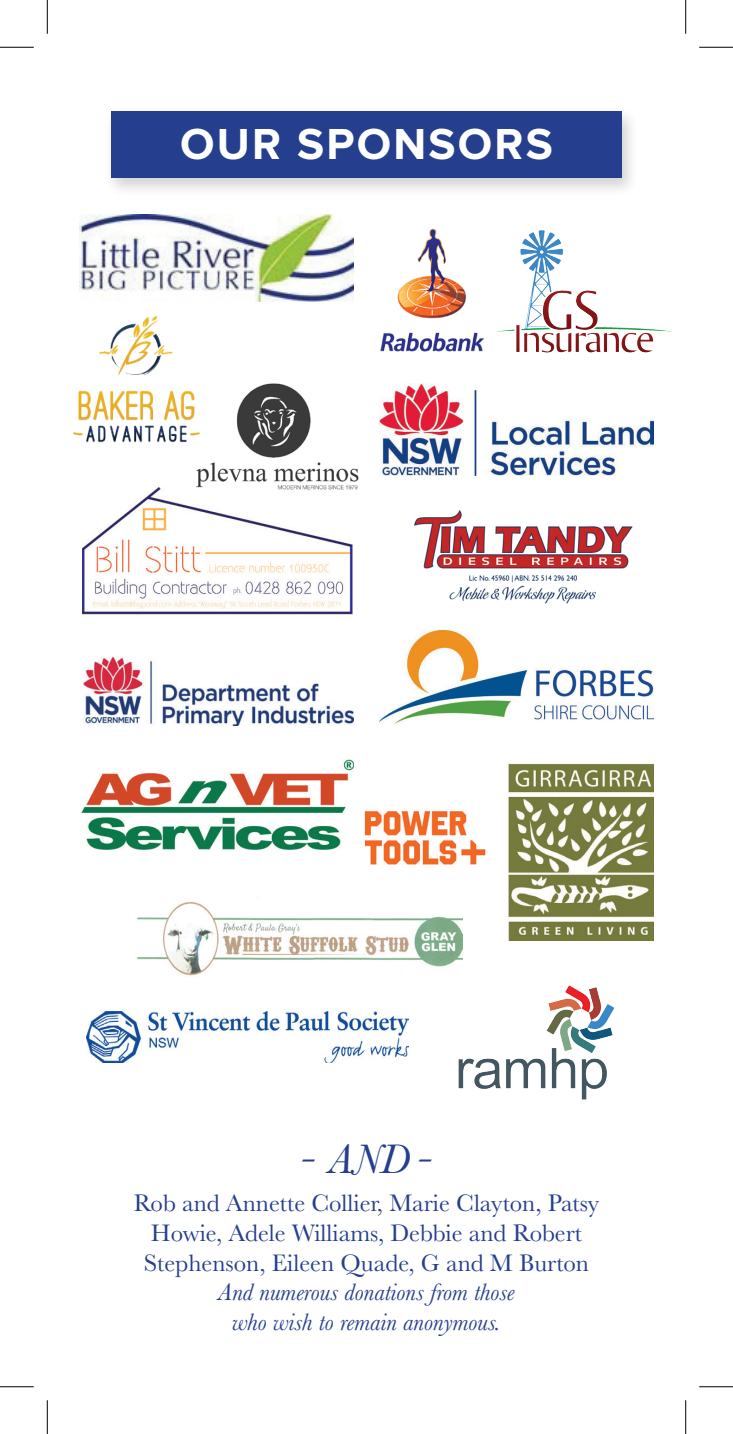
<style>
.page{position:relative;width:733px;height:1434px;background:#fff}
.page>*{position:absolute;margin:0;border:0;box-sizing:border-box;transform-origin:0 0}
.t1{font:700 45px "Proxima Nova";letter-spacing:.05em;color:#fff}
.t2{font:italic 42.75px "Baskerville";color:#253f8e}
.t3{font:24.75px/29.7px "Baskerville";color:#253f8e;text-align:center}
.t4{font:italic 24.75px/29.7px "Baskerville";color:#253f8e;text-align:center}
.s1{font-size:49.5px}
</style>
<div class="page">
<img style="left:73px;top:316px;width:100px;height:127px">
<img style="left:379px;top:631px;width:274px;height:93px">
<img style="left:507px;top:763px;width:146px;height:177px">
<img style="left:411px;top:384px;width:242px;height:91px">
<img style="left:413px;top:510px;width:220px;height:94px">
<img style="left:79px;top:214px;width:274px;height:88px">
<img style="left:364px;top:811px;width:122px;height:54px">
<img style="left:87px;top:1011px;width:321px;height:51px">
<img style="left:137px;top:901px;width:325px;height:75px">
<img style="left:83px;top:656px;width:270px;height:70px">
<img style="left:82px;top:500px;width:270px;height:115px">
<img style="left:141px;top:374px;width:270px;height:126px">
<img style="left:380px;top:228px;width:122px;height:124px">
<img style="left:81px;top:760px;width:272px;height:90px">
<div style="left:103px;top:106px;width:535px;height:92px;background:#231f20;opacity:.2"></div>
<div style="left:111px;top:111px;width:510px;height:67px;background:#253f8e"></div>
<img style="left:522px;top:231px;width:18px;height:19px">
<img style="left:426px;top:960px;width:189px;height:140px">
<hr style="left:0;top:47px;width:34px;height:1px;background:#000">
<hr style="left:699px;top:47px;width:33px;height:1px;background:#000">
<hr style="left:0;top:1386px;width:34px;height:1px;background:#000">
<hr style="left:699px;top:1386px;width:33px;height:1px;background:#000">
<hr style="left:47px;top:0;width:1px;height:34px;background:#000">
<hr style="left:47px;top:1400px;width:1px;height:34px;background:#000">
<hr style="left:685px;top:0;width:1px;height:34px;background:#000">
<hr style="left:685px;top:1400px;width:1px;height:34px;background:#000">
<h1 class="t1" style="left:180px;top:119px;width:374px">OUR SPONSORS</h1>
<h2 class="t2" style="left:300px;top:1131px;width:135px"><span class="s1">-</span> AND <span class="s1">-</span></h2>
<p class="t3" style="left:134px;top:1189px;width:467px">Rob and Annette Collier, Marie Clayton, Patsy<br>Howie, Adele Williams, Debbie and Robert<br>Stephenson, Eileen Quade, G and M Burton</p>
<p class="t4" style="left:218px;top:1278px;width:298px">And numerous donations from those who wish to remain anonymous.</p>
</div>
